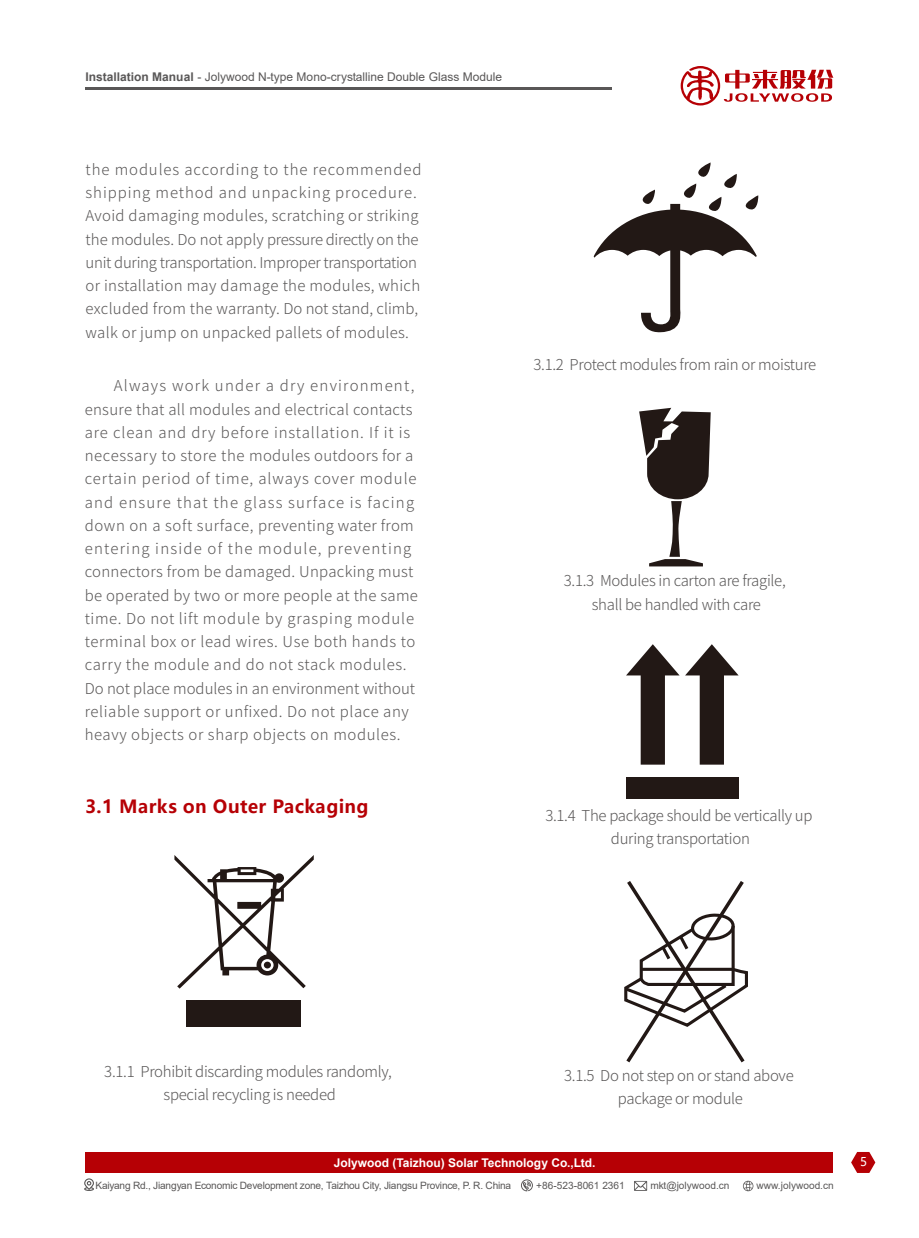
<style>
.page{position:relative;width:919px;height:1238px;background:#fff}
.page>*{position:absolute;margin:0;border:0;box-sizing:border-box;transform-origin:0 0}
.t1{font:700 18px "Microsoft Ya Hei";letter-spacing:.02em;color:#b60005}
.t2{font:300 15px/23.2px "Source Han Sans CN";letter-spacing:.04em;color:#595757}
.t3{font:300 15px/23.2px "Source Han Sans CN";letter-spacing:.02em;color:#595757}
.t4{font:300 15px/23.2px "Source Han Sans CN";letter-spacing:-.02em;color:#595757;text-align:center}
.t5{font:12px "Arial";color:#595757}
.t6{font:700 12px "Arial";color:#fff}
.t7{font:12px "Microsoft Ya Hei";color:#fff}
.t8{font:10.05px "Arial";letter-spacing:-.02em;color:#595757}
.t9{font:10.05px "Arial";color:#595757}
.s1{font-weight:700}
</style>
<div class="page">
<div style="left:187px;top:1000px;width:114px;height:27px;background:#221815"></div>
<svg style="left:174px;top:855px;width:140px;height:133px"></svg>
<svg style="left:593px;top:162px;width:165px;height:171px"></svg>
<svg style="left:639px;top:408px;width:71px;height:158px"></svg>
<svg style="left:626px;top:644px;width:53px;height:120px"></svg>
<svg style="left:685px;top:644px;width:53px;height:120px"></svg>
<div style="left:626px;top:776px;width:112px;height:22px;background:#221815"></div>
<svg style="left:624px;top:881px;width:124px;height:182px"></svg>
<svg style="left:851px;top:1152px;width:24px;height:20px"></svg>
<div style="left:85px;top:1151px;width:747px;height:21px;background:#b60005"></div>
<div style="left:84px;top:1178px;width:10px;height:11px;border:1px solid #595757;border-radius:4px"></div>
<svg style="left:84px;top:1180px;width:10px;height:11px"></svg>
<svg style="left:743px;top:1180px;width:10px;height:11px"></svg>
<svg style="left:634px;top:1180px;width:13px;height:10px"></svg>
<svg style="left:521px;top:1179px;width:12px;height:12px"></svg>
<hr style="left:86px;top:87px;width:526px;height:2px;background:#595757">
<svg style="left:680px;top:66px;width:153px;height:39px"></svg>
<p class="t5" style="left:86px;top:68px;width:418px"><span class="s1">Installation Manual</span> - Jolywood N-type Mono-crystalline Double Glass Module</p>
<p class="t3" style="left:86px;top:158px;width:337px">the modules according to the recommended shipping method and unpacking procedure.<br>Avoid damaging modules, scratching or striking the modules. Do not apply pressure directly on the unit during transportation. Improper transportation or installation may damage the modules, which excluded from the warranty. Do not stand, climb, walk or jump on unpacked pallets of modules.</p>
<p class="t2" style="left:85px;top:374px;width:335px;text-indent:29px">Always work under a dry environment, ensure that all modules and electrical contacts are clean and dry before installation. If it is necessary to store the modules outdoors for a certain period of time, always cover module and ensure that the glass surface is facing down on a soft surface, preventing water from entering inside of the module, preventing connectors from be damaged. Unpacking must be operated by two or more people at the same time. Do not lift module by grasping module terminal box or lead wires. Use both hands to carry the module and do not stack modules.<br>Do not place modules in an environment without reliable support or unfixed. Do not place any heavy objects or sharp objects on modules.</p>
<p class="t1" style="left:85px;top:794px;width:285px">3.1 Marks on Outer Packaging</p>
<p class="t4" style="left:104px;top:1059px;width:289px">3.1.1 Prohibit discarding modules randomly, special recycling is needed</p>
<p class="t4" style="left:533px;top:353px;width:284px">3.1.2 Protect modules from rain or moisture</p>
<p class="t4" style="left:564px;top:569px;width:223px">3.1.3 Modules in carton are fragile, shall be handled with care</p>
<p class="t4" style="left:545px;top:804px;width:268px">3.1.4 The package should be vertically up during transportation</p>
<p class="t4" style="left:564px;top:1064px;width:231px">3.1.5 Do not step on or stand above package or module</p>
<p class="t6" style="left:334px;top:1154px;width:263px">Jolywood (Taizhou) Solar Technology Co.,Ltd.</p>
<p class="t7" style="left:859px;top:1153px;width:9px">5</p>
<p class="t8" style="left:95px;top:1178px;width:417px">Kaiyang Rd., Jiangyan Economic Development zone, Taizhou City, Jiangsu Province, P. R. China</p>
<p class="t9" style="left:536px;top:1178px;width:90px">+86-523-8061 2361</p>
<p class="t9" style="left:650px;top:1178px;width:81px">mkt@jolywood.cn</p>
<p class="t9" style="left:756px;top:1178px;width:79px">www.jolywood.cn</p>
</div>
